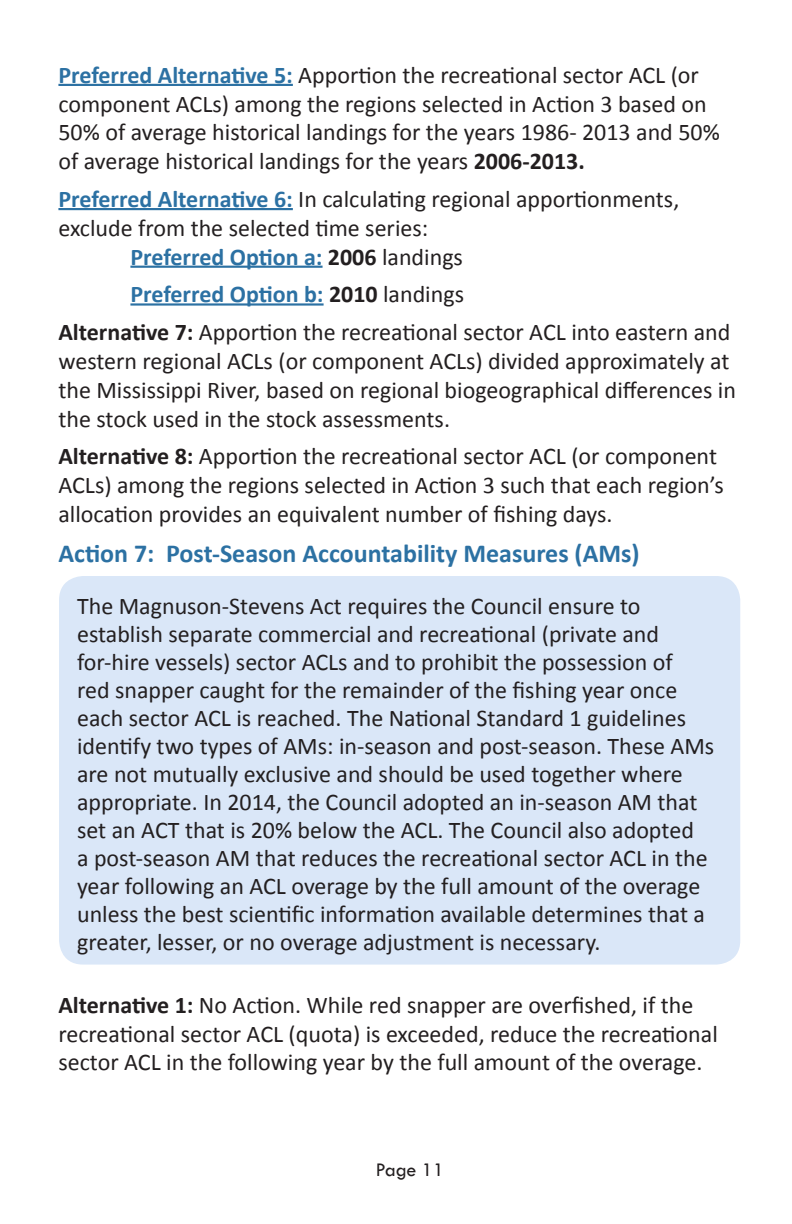
<style>
.page{position:relative;width:792px;height:1224px;background:#fff}
.page>*{position:absolute;margin:0;border:0;box-sizing:border-box;transform-origin:0 0}
.t1{font:700 26px "Calibri";color:#2c71a3}
.t2{font:24px/28px "Calibri";color:#231f20}
.t3{font:700 24px "Calibri";color:#2c71a3}
.t4{font:20px "Tw Cen";letter-spacing:-.01em;color:#231f20}
.s1{font-weight:700;color:#2c71a3}
.s2{font-weight:700}
.s3{color:#231f20}
.s4{font-weight:400;color:#231f20}
</style>
<div class="page">
<div style="left:59px;top:576px;width:681px;height:389px;background:#dae7f8;border-radius:24px"></div>
<hr style="left:58px;top:84px;width:235px;height:2px;background:#2c71a3">
<hr style="left:58px;top:208px;width:235px;height:2px;background:#2c71a3">
<hr style="left:130px;top:266px;width:193px;height:2px;background:#2c71a3">
<hr style="left:130px;top:303px;width:194px;height:3px;background:#2c71a3">
<p class="t2" style="left:58px;top:61px;width:663px;line-height:28.8px"><span class="s1">Preferred Alternative 5:</span> Apportion the recreational sector ACL (or component ACLs) among the regions selected in Action 3 based on 50% of average historical landings for the years 1986- 2013 and 50% of average historical landings for the years <span class="s2">2006-2013.</span></p>
<p class="t2" style="left:58px;top:185px;width:622px;line-height:28.8px"><span class="s1">Preferred Alternative 6:</span> In calculating regional apportionments, exclude from the selected time series:</p>
<p class="t3" style="left:130px;top:241px;width:334px">Preferred Option a: <span class="s3">2006</span> <span class="s4">landings</span></p>
<p class="t3" style="left:130px;top:279px;width:335px">Preferred Option b: <span class="s3">2010</span> <span class="s4">landings</span></p>
<p class="t2" style="left:58px;top:318px;width:679px;line-height:28.8px"><span class="s2">Alternative 7:</span> Apportion the recreational sector ACL into eastern and western regional ACLs (or component ACLs) divided approximately at the Mississippi River, based on regional biogeographical differences in the stock used in the stock assessments.</p>
<p class="t2" style="left:58px;top:442px;width:667px;line-height:28.8px"><span class="s2">Alternative 8:</span> Apportion the recreational sector ACL (or component<br>ACLs) among the regions selected in Action 3 such that each region’s allocation provides an equivalent number of fishing days.</p>
<p class="t1" style="left:58px;top:537px;width:583px">Action 7: Post-Season Accountability Measures (AMs)</p>
<p class="t2" style="left:77px;top:592px;width:639px">The Magnuson-Stevens Act requires the Council ensure to establish separate commercial and recreational (private and for-hire vessels) sector ACLs and to prohibit the possession of<br>red snapper caught for the remainder of the fishing year once each sector ACL is reached. The National Standard 1 guidelines identify two types of AMs: in-season and post-season. These AMs are not mutually exclusive and should be used together where appropriate. In 2014, the Council adopted an in-season AM that set an ACT that is 20% below the ACL. The Council also adopted<br>a post-season AM that reduces the recreational sector ACL in the year following an ACL overage by the full amount of the overage unless the best scientific information available determines that a greater, lesser, or no overage adjustment is necessary.</p>
<p class="t2" style="left:58px;top:991px;width:661px;line-height:28.8px"><span class="s2">Alternative 1:</span> No Action. While red snapper are overfished, if the recreational sector ACL (quota) is exceeded, reduce the recreational sector ACL in the following year by the full amount of the overage.</p>
<p class="t4" style="left:376px;top:1158px;width:70px">Page 11</p>
</div>
